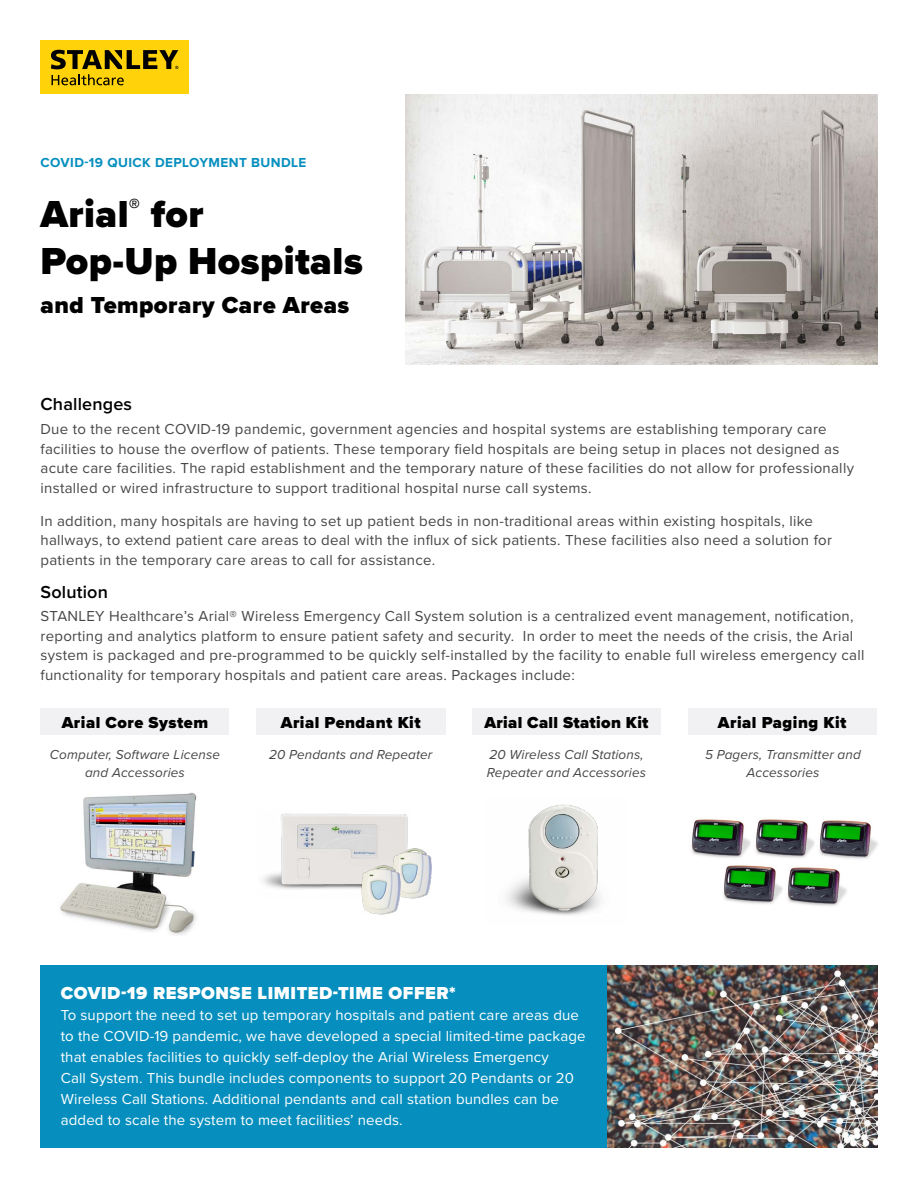
<style>
.page{position:relative;width:918px;height:1188px;background:#fff}
.page>*{position:absolute;margin:0;border:0;box-sizing:border-box;transform-origin:0 0}
.t1{font:900 39px/46.5px "Proxima Nova";letter-spacing:.01em;color:#000}
.t2{font:900 24px "Proxima Nova";letter-spacing:.02em;color:#000}
.t3{font:900 18px "Proxima Nova";letter-spacing:.03em;color:#fff}
.t4{font:600 18px "Proxima Nova";letter-spacing:.01em;color:#000}
.t5{font:900 16.5px "Proxima Nova";letter-spacing:.03em;color:#000}
.t6{font:15px/19.5px "Proxima Nova";letter-spacing:.02em;color:#464547}
.t7{font:15px/21px "Proxima Nova";letter-spacing:.01em;color:#fff}
.t8{font:italic 13.5px/18px "Proxima Nova";letter-spacing:.01em;color:#464547;text-align:center}
.t9{font:700 13.5px "Proxima Nova";letter-spacing:.03em;color:#068fbe}
</style>
<div class="page">
<img style="left:405px;top:94px;width:473px;height:270px">
<div style="left:40px;top:40px;width:149px;height:54px;background:#ffd20a"></div>
<svg style="left:51px;top:50px;width:127px;height:35px"></svg>
<img style="left:60px;top:792px;width:137px;height:143px">
<img style="left:608px;top:965px;width:270px;height:183px">
<div style="left:40px;top:965px;width:568px;height:183px;background:#068fbe"></div>
<div style="left:40px;top:708px;width:190px;height:27px;background:#f1f1f3"></div>
<div style="left:256px;top:708px;width:189px;height:27px;background:#f1f1f3"></div>
<div style="left:472px;top:708px;width:189px;height:27px;background:#f1f1f3"></div>
<div style="left:688px;top:708px;width:189px;height:27px;background:#f1f1f3"></div>
<img style="left:506px;top:804px;width:95px;height:111px">
<img style="left:691px;top:819px;width:124px;height:39px">
<img style="left:819px;top:820px;width:59px;height:39px">
<img style="left:723px;top:865px;width:60px;height:39px">
<img style="left:787px;top:867px;width:60px;height:39px">
<img style="left:262px;top:813px;width:146px;height:82px">
<img style="left:392px;top:849px;width:39px;height:49px">
<img style="left:362px;top:865px;width:39px;height:49px">
<p class="t9" style="left:40px;top:155px;width:267px">COVID-19 QUICK DEPLOYMENT BUNDLE</p>
<h1 class="t1" style="left:40px;top:191px;width:324px">Arial<sup>®</sup> for<br>Pop-Up Hospitals</h1>
<h2 class="t2" style="left:40px;top:287px;width:310px">and Temporary Care Areas</h2>
<p class="t4" style="left:40px;top:391px;width:93px">Challenges</p>
<p class="t6" style="left:40px;top:419px;width:815px">Due to the recent COVID-19 pandemic, government agencies and hospital systems are establishing temporary care facilities to house the overflow of patients. These temporary field hospitals are being setup in places not designed as acute care facilities. The rapid establishment and the temporary nature of these facilities do not allow for professionally installed or wired infrastructure to support traditional hospital nurse call systems.</p>
<p class="t6" style="left:40px;top:510px;width:793px">In addition, many hospitals are having to set up patient beds in non-traditional areas within existing hospitals, like hallways, to extend patient care areas to deal with the influx of sick patients. These facilities also need a solution for patients in the temporary care areas to call for assistance.</p>
<p class="t4" style="left:40px;top:578px;width:69px">Solution</p>
<p class="t6" style="left:40px;top:606px;width:825px">STANLEY Healthcare’s Arial® Wireless Emergency Call System solution is a centralized event management, notification, reporting and analytics platform to ensure patient safety and security. In order to meet the needs of the crisis, the Arial system is packaged and pre-programmed to be quickly self-installed by the facility to enable full wireless emergency call functionality for temporary hospitals and patient care areas. Packages include:</p>
<p class="t5" style="left:62px;top:711px;width:148px">Arial Core System</p>
<p class="t5" style="left:281px;top:711px;width:141px">Arial Pendant Kit</p>
<p class="t5" style="left:484px;top:711px;width:166px">Arial Call Station Kit</p>
<p class="t5" style="left:718px;top:711px;width:130px">Arial Paging Kit</p>
<p class="t8" style="left:50px;top:745px;width:172px">Computer, Software License and Accessories</p>
<p class="t8" style="left:269px;top:745px;width:165px">20 Pendants and Repeater</p>
<p class="t8" style="left:487px;top:745px;width:161px;text-align:left">20 Wireless Call Stations,<br>Repeater and Accessories</p>
<p class="t8" style="left:705px;top:745px;width:157px">5 Pagers, Transmitter and<br>Accessories</p>
<p class="t3" style="left:61px;top:980px;width:397px">COVID-19 RESPONSE LIMITED-TIME OFFER*</p>
<p class="t7" style="left:61px;top:1004px;width:526px">To support the need to set up temporary hospitals and patient care areas due to the COVID-19 pandemic, we have developed a special limited-time package that enables facilities to quickly self-deploy the Arial Wireless Emergency<br>Call System. This bundle includes components to support 20 Pendants or 20<br>Wireless Call Stations. Additional pendants and call station bundles can be added to scale the system to meet facilities’ needs.</p>
</div>
